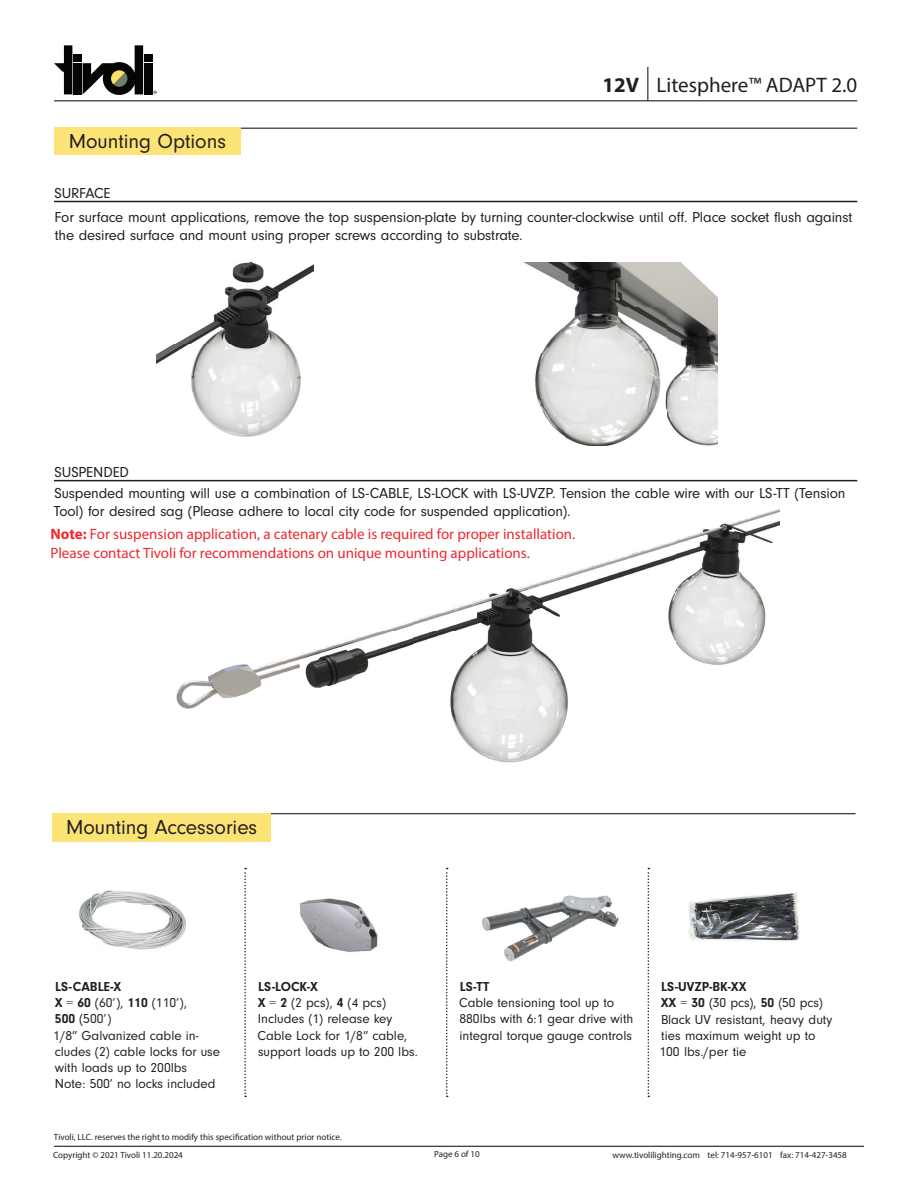
<style>
.page{position:relative;width:918px;height:1188px;background:#fff}
.page>*{position:absolute;margin:0;border:0;box-sizing:border-box;transform-origin:0 0}
.t1{font:21px "Neuzeit Gro";color:#231f20}
.t2{font:21px "Myriad Pro";color:#231f20}
.t3{font:15px/18px "Neuzeit Gro";letter-spacing:-.01em;color:#231f20}
.t4{font:15px/19.5px "Myriad Pro";color:#ee292e}
.t5{font:13.5px/16.2px "Neuzeit Gro";color:#231f20}
.t6{font:700 13.5px "Neuzeit Gro";color:#231f20}
.t7{font:9px/17.9px "Myriad Pro";color:#231f20}
.s1{font-weight:700}
</style>
<div class="page">
<hr style="left:54px;top:100px;width:803px;height:1px;background:#040503">
<hr style="left:647px;top:67px;width:1px;height:34px;background:#040503">
<hr style="left:54px;top:1146px;width:810px;height:1px;background:#040503">
<div style="left:73px;top:63px;width:9px;height:31px;background:#050504"></div>
<div style="left:73px;top:54px;width:9px;height:8px;background:#050504"></div>
<svg style="left:54px;top:45px;width:18px;height:49px"></svg>
<div style="left:144px;top:63px;width:9px;height:31px;background:#050504"></div>
<div style="left:144px;top:54px;width:9px;height:8px;background:#050504"></div>
<svg style="left:83px;top:45px;width:60px;height:50px"></svg>
<img style="left:176px;top:509px;width:603px;height:254px">
<img style="left:523px;top:262px;width:194px;height:184px">
<img style="left:157px;top:261px;width:157px;height:176px">
<hr style="left:54px;top:128px;width:803px;height:1px;background:#231f20">
<div style="left:54px;top:127px;width:187px;height:28px;background:#fbe375"></div>
<hr style="left:54px;top:201px;width:803px;height:1px;background:#231f20">
<hr style="left:54px;top:480px;width:803px;height:1px;background:#231f20">
<img style="left:482px;top:895px;width:137px;height:67px">
<img style="left:79px;top:890px;width:107px;height:60px">
<img style="left:300px;top:898px;width:78px;height:54px">
<img style="left:689px;top:893px;width:110px;height:48px">
<svg style="left:244px;top:868px;width:2px;height:229px"></svg>
<svg style="left:648px;top:868px;width:1px;height:229px"></svg>
<svg style="left:446px;top:868px;width:2px;height:229px"></svg>
<hr style="left:52px;top:813px;width:804px;height:1px;background:#231f20">
<div style="left:52px;top:813px;width:219px;height:28px;background:#fbe375"></div>
<h1 class="t1" style="left:69px;top:130px;width:159px">Mounting Options</h1>
<p class="t3" style="left:55px;top:184px;width:58px">SURFACE</p>
<h1 class="t2" style="left:603px;top:72px;width:256px"><span class="s1">12V</span> Litesphere™ ADAPT 2.0</h1>
<p class="t3" style="left:55px;top:208px;width:799px">For surface mount applications, remove the top suspension-plate by turning counter-clockwise until off. Place socket flush against the desired surface and mount using proper screws according to substrate.</p>
<p class="t3" style="left:55px;top:462px;width:792px;line-height:21.5px">SUSPENDED<br>Suspended mounting will use a combination of LS-CABLE, LS-LOCK with LS-UVZP. Tension the cable wire with our LS-TT (Tension</p>
<p class="t3" style="left:54px;top:503px;width:519px">Tool) for desired sag (Please adhere to local city code for suspended application).</p>
<p class="t4" style="left:51px;top:524px;width:526px"><span class="s1">Note:</span> For suspension application, a catenary cable is required for proper installation.<br>Please contact Tivoli for recommendations on unique mounting applications.</p>
<h1 class="t1" style="left:66px;top:816px;width:193px">Mounting Accessories</h1>
<p class="t5" style="left:53px;top:979px;width:168px"><span class="s1">LS-CABLE-X<br>X</span> = <span class="s1">60</span> (60’), <span class="s1">110</span> (110’),<br><span class="s1">500</span> (500’)<br>1/8” Galvanized cable in&shy;cludes (2) cable locks for use with loads up to 200lbs<br>Note: 500’ no locks included</p>
<p class="t5" style="left:258px;top:979px;width:162px"><span class="s1">LS-LOCK-X<br>X</span> = <span class="s1">2</span> (2 pcs), <span class="s1">4</span> (4 pcs)<br>Includes (1) release key<br>Cable Lock for 1/8” cable, support loads up to 200 lbs.</p>
<p class="t5" style="left:659px;top:979px;width:175px"><span class="s1">LS-UVZP-BK-XX<br>XX</span> = <span class="s1">30</span> (30 pcs), <span class="s1">50</span> (50 pcs)<br>Black UV resistant, heavy duty ties maximum weight up to<br>100 lbs./per tie</p>
<p class="t6" style="left:460px;top:979px;width:31px">LS-TT</p>
<p class="t5" style="left:459px;top:995px;width:176px">Cable tensioning tool up to<br>880lbs with 6:1 gear drive with integral torque gauge controls</p>
<p class="t7" style="left:53px;top:1128px;width:290px">Tivoli, LLC. reserves the right to modify this specification without prior notice.<br>Copyright © 2021 Tivoli 11.20.2024</p>
<p class="t7" style="left:434px;top:1145px;width:47px">Page 6 of 10</p>
<p class="t7" style="left:612px;top:1146px;width:236px">www.tivolilighting.com tel: 714-957-6101 fax: 714-427-3458</p>
</div>
